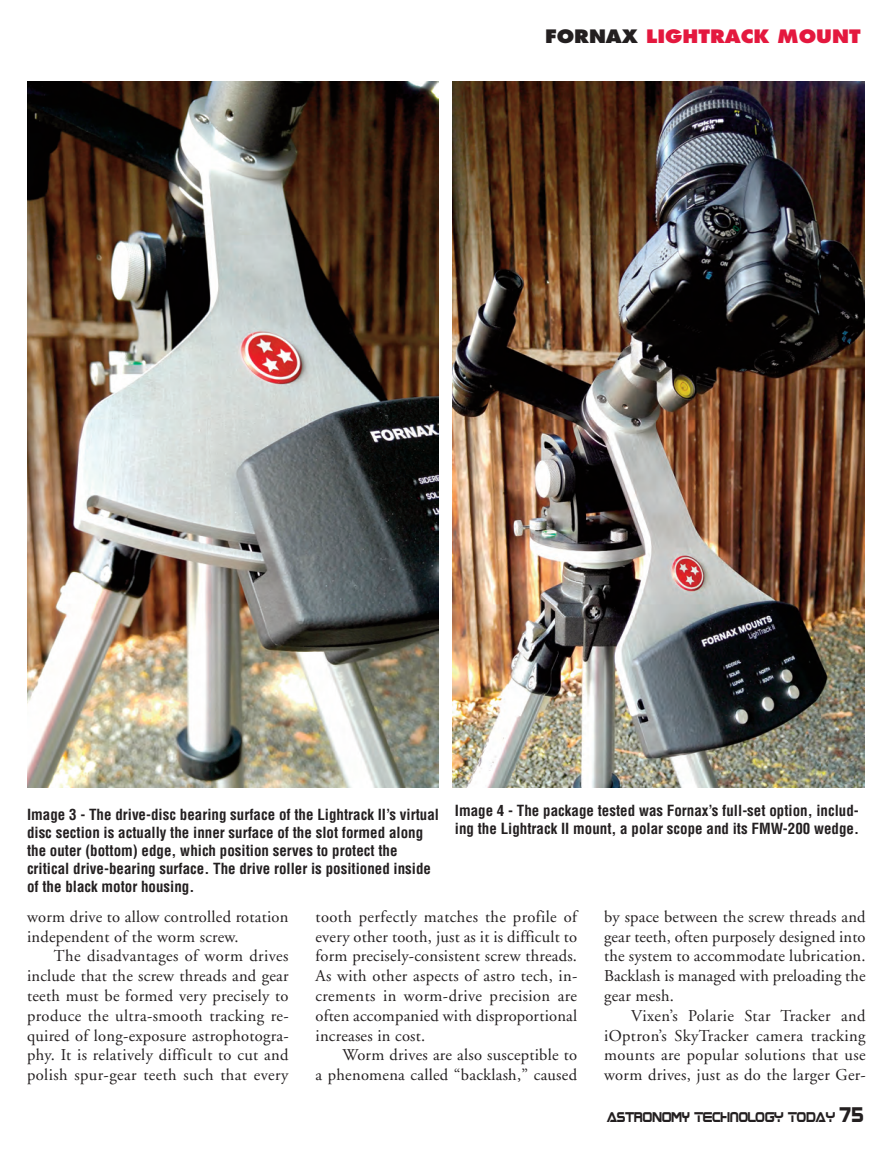
<style>
.page{position:relative;width:891px;height:1161px;background:#fff}
.page>*{position:absolute;margin:0;border:0;box-sizing:border-box;transform-origin:0 0}
.t1{font:800 18px "Futura";color:#e4183e;scale:1.08 1}
.t2{font:16.5px/19.8px "Adobe Garamond";letter-spacing:.015em;color:#231f20;text-align:justify}
.t3{font:700 condensed 15px/18px "Helvetica";color:#231f20}
.t4{font:11.4px "Boom Box";color:#231f20;scale:.9 1}
.s1{color:#231f20}
.s2{font-size:17.1px}
</style>
<div class="page">
<img style="left:27px;top:81px;width:411px;height:706px">
<img style="left:453px;top:81px;width:411px;height:707px">
<p class="t1" style="left:545px;top:28px;width:294px"><span class="s1">FORNAX</span> LIGHTRACK MOUNT</p>
<p class="t3" style="left:27px;top:806px;width:414px">Image 3 - The drive-disc bearing surface of the Lightrack II’s virtual disc section is actually the inner surface of the slot formed along the outer (bottom) edge, which position serves to protect the critical drive-bearing surface. The drive roller is positioned inside of the black motor housing.</p>
<p class="t3" style="left:455px;top:802px;width:406px">Image 4 - The package tested was Fornax’s full-set option, includ&shy;ing the Lightrack II mount, a polar scope and its FMW-200 wedge.</p>
<p class="t2" style="left:27px;top:908px;width:263px">worm drive to allow controlled rotation independent of the worm screw.</p>
<p class="t2" style="left:27px;top:948px;width:263px;text-indent:27px">The disadvantages of worm drives include that the screw threads and gear teeth must be formed very precisely to produce the ultra-smooth tracking re&shy;quired of long-exposure astrophotogra&shy;phy. It is relatively difficult to cut and polish spur-gear teeth such that every</p>
<p class="t2" style="left:316px;top:908px;width:263px">tooth perfectly matches the profile of every other tooth, just as it is difficult to form precisely-consistent screw threads.<br>As with other aspects of astro tech, in&shy;crements in worm-drive precision are often accompanied with disproportional increases in cost.</p>
<p class="t2" style="left:316px;top:1047px;width:263px;text-align:right">Worm drives are also susceptible to<br>a phenomena called “backlash,” caused</p>
<p class="t2" style="left:604px;top:908px;width:263px">by space between the screw threads and gear teeth, often purposely designed into the system to accommodate lubrication.<br>Backlash is managed with preloading the gear mesh.</p>
<p class="t2" style="left:604px;top:1007px;width:263px;text-indent:27px">Vixen’s Polarie Star Tracker and iOptron’s SkyTracker camera tracking mounts are popular solutions that use worm drives, just as do the larger Ger-</p>
<p class="t4" style="left:607px;top:1112px;width:286px">ASTRONOMY TECHNOLOGY TODAY <span class="s2">75</span></p>
</div>
